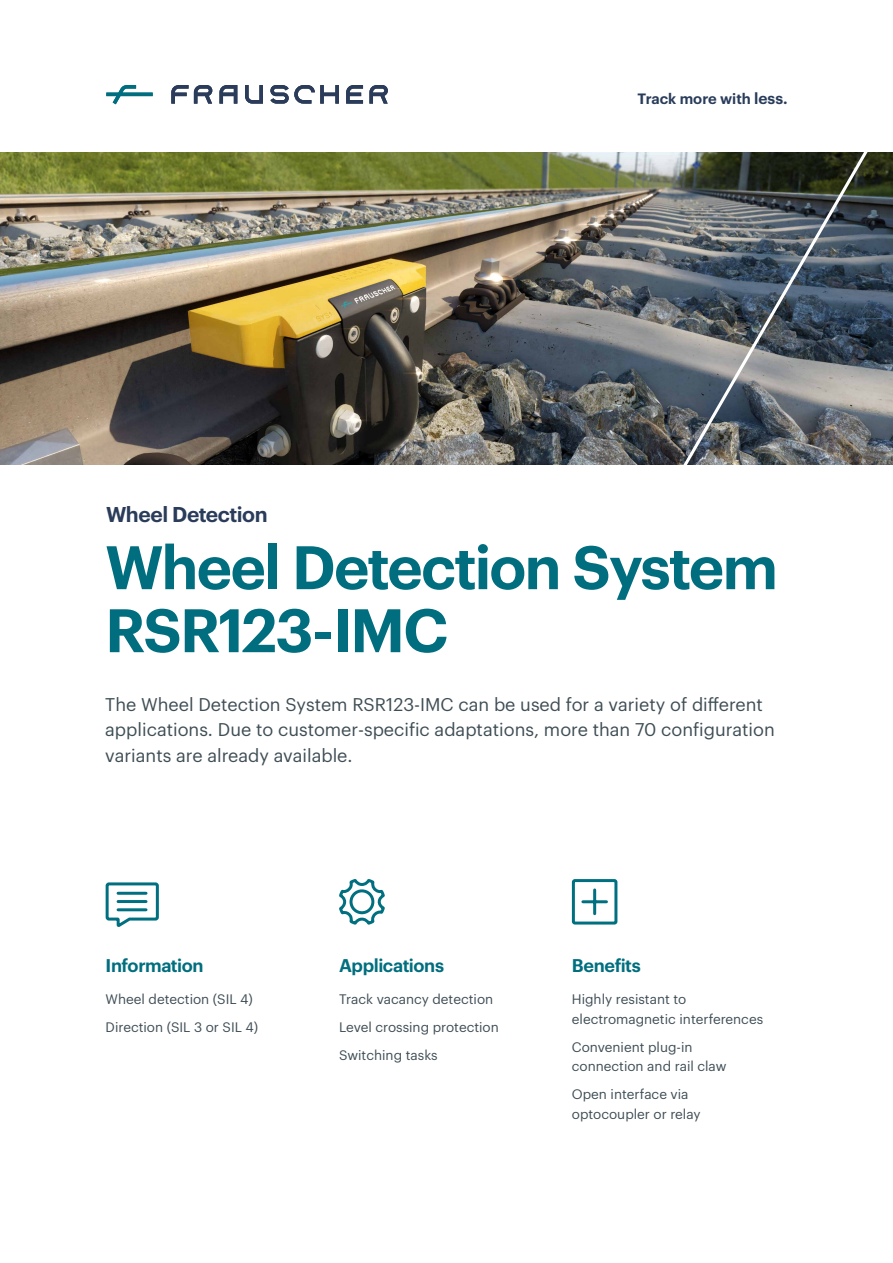
<style>
.page{position:relative;width:893px;height:1263px;background:#fff}
.page>*{position:absolute;margin:0;border:0;box-sizing:border-box;transform-origin:0 0}
.t1{font:600 60px/63px "Graphik LCG";letter-spacing:-.03em;color:#006e7e}
.t2{font:600 21px "Graphik LCG";letter-spacing:-.02em;color:#2a3c5a}
.t3{font:18px/25.5px "Graphik LCG";color:#3f4e55}
.t4{font:600 18px "Graphik LCG";letter-spacing:-.025em;color:#006e7e}
.t5{font:600 14.7px "Graphik LCG";color:#293c5a}
.t6{font:13.5px/28px "Graphik LCG";color:#3f4e55}
.s1{font-size:15.45px}
</style>
<div class="page">
<img style="left:0;top:153px;width:893px;height:312px">
<img style="left:660px;top:152px;width:213px;height:313px">
<svg style="left:346px;top:85px;width:17px;height:19px"></svg>
<svg style="left:245px;top:85px;width:18px;height:19px"></svg>
<svg style="left:219px;top:85px;width:18px;height:19px"></svg>
<svg style="left:270px;top:85px;width:69px;height:19px"></svg>
<svg style="left:369px;top:85px;width:19px;height:19px"></svg>
<svg style="left:171px;top:85px;width:41px;height:19px"></svg>
<svg style="left:106px;top:85px;width:47px;height:19px"></svg>
<svg style="left:105px;top:882px;width:54px;height:45px"></svg>
<hr style="left:118px;top:892px;width:28px;height:3px;background:#007080">
<hr style="left:118px;top:900px;width:28px;height:3px;background:#007080">
<hr style="left:118px;top:908px;width:28px;height:3px;background:#007080">
<svg style="left:339px;top:879px;width:46px;height:46px"></svg>
<div style="left:572px;top:879px;width:45px;height:45px;border:3px solid #007080;border-radius:2px"></div>
<hr style="left:583px;top:900px;width:23px;height:3px;background:#007080">
<hr style="left:593px;top:890px;width:3px;height:24px;background:#007080">
<p class="t5" style="left:637px;top:87px;width:152px">Track more with <span class="s1">less.</span></p>
<h2 class="t2" style="left:106px;top:498px;width:163px">Wheel Detection</h2>
<h1 class="t1" style="left:105px;top:531px;width:674px">Wheel Detection System<br>RSR123-IMC</h1>
<h3 class="t3" style="left:105px;top:690px;width:671px">The Wheel Detection System RSR123-IMC can be used for a variety of different applications. Due to customer-specific adaptations, more than 70 configuration variants are already available.</h3>
<h3 class="t4" style="left:106px;top:951px;width:99px">Information</h3>
<p class="t6" style="left:106px;top:984px;width:154px">Wheel detection (SIL 4)<br>Direction (SIL 3 or SIL 4)</p>
<h3 class="t4" style="left:339px;top:951px;width:106px">Applications</h3>
<p class="t6" style="left:339px;top:984px;width:161px">Track vacancy detection<br>Level crossing protection<br>Switching tasks</p>
<h3 class="t4" style="left:572px;top:951px;width:70px">Benefits</h3>
<p class="t6" style="left:572px;top:988px;width:193px;line-height:19.5px">Highly resistant to electromagnetic interferences</p>
<p class="t6" style="left:572px;top:1036px;width:156px;line-height:19.5px">Convenient plug-in connection and rail claw</p>
<p class="t6" style="left:572px;top:1083px;width:130px;line-height:19.5px">Open interface via optocoupler or relay</p>
</div>
